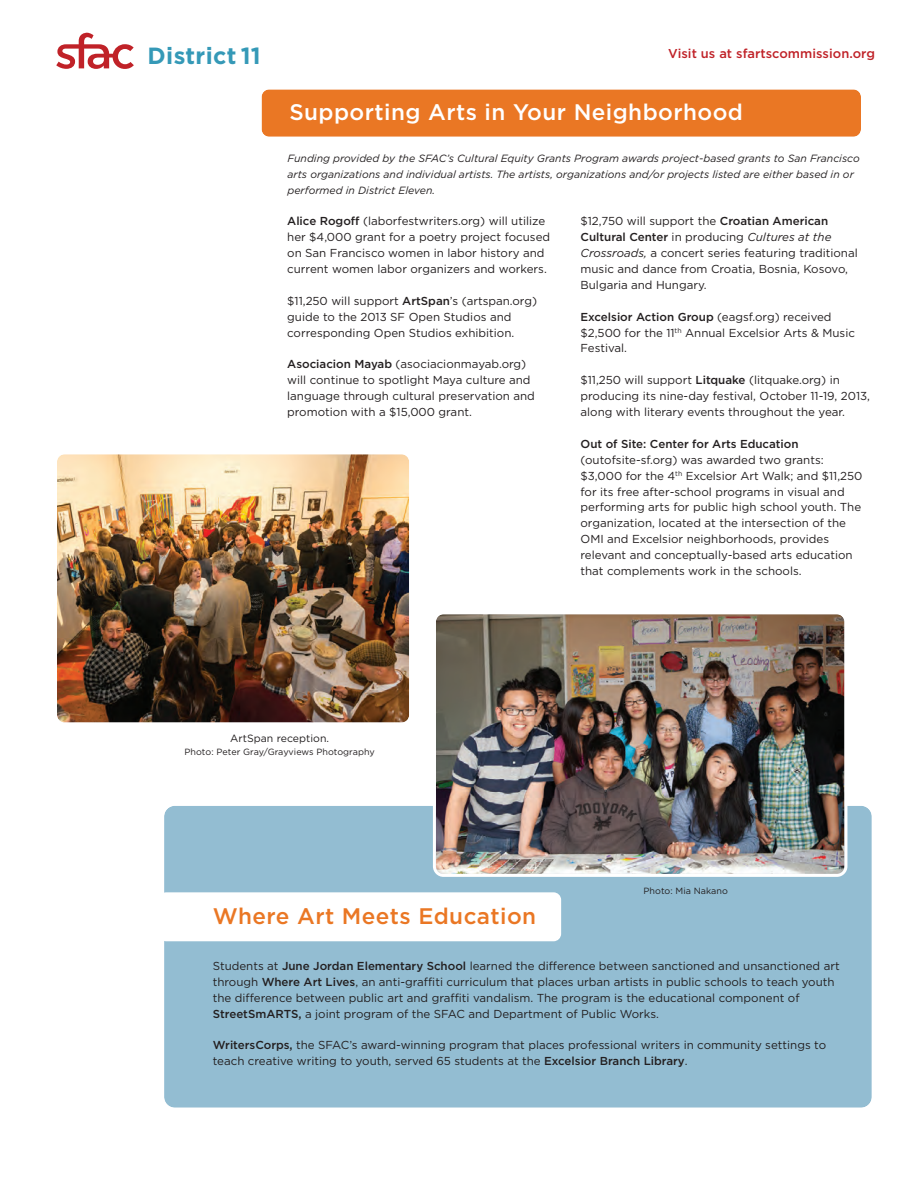
<style>
.page{position:relative;width:918px;height:1188px;background:#fff}
.page>*{position:absolute;margin:0;border:0;box-sizing:border-box;transform-origin:0 0}
.t1{font:700 23.4px "Gotham";letter-spacing:.015em;color:#3599b7}
.t2{font:500 22.5px "Gotham";letter-spacing:.02em;color:#fff}
.t3{font:500 22.5px "Gotham";letter-spacing:.02em;color:#ea7724}
.t4{font:500 12.9px "Gotham";letter-spacing:.005em;color:#c02228}
.t5{font:11.55px/15.9px "Gotham";color:#231f20}
.t6{font:500 11.55px "Gotham";color:#231f20}
.t7{font:italic 10.5px/15.9px "Gotham";color:#231f20}
.t8{font:10.5px "Gotham";letter-spacing:.005em;color:#231f20}
.t9{font:9px "Gotham";letter-spacing:.005em;color:#231f20}
.s1{font-weight:500}
.s2{font-style:italic}
</style>
<div class="page">
<div style="left:164px;top:806px;width:708px;height:302px;background:#93bdd2"></div>
<div style="left:159px;top:892px;width:402px;height:49px;background:#fff;border-radius:8px"></div>
<div style="left:261px;top:89px;width:600px;height:48px;background:#ea7724"></div>
<img style="left:57px;top:454px;width:352px;height:269px">
<img style="left:433px;top:614px;width:414px;height:263px">
<svg style="left:56px;top:33px;width:78px;height:36px"></svg>
<h1 class="t1" style="left:148px;top:47px;width:115px">District 11</h1>
<p class="t4" style="left:668px;top:49px;width:208px">Visit us at sfartscommission.org</p>
<h2 class="t2" style="left:289px;top:104px;width:455px">Supporting Arts in Your Neighborhood</h2>
<p class="t7" style="left:288px;top:151px;width:574px">Funding provided by the SFAC’s Cultural Equity Grants Program awards project-based grants to San Francisco arts organizations and individual artists. The artists, organizations and/or projects listed are either based in or performed in District Eleven.</p>
<p class="t5" style="left:287px;top:214px;width:264px"><span class="s1">Alice Rogoff</span> (laborfestwriters.org) will utilize her $4,000 grant for a poetry project focused on San Francisco women in labor history and current women labor organizers and workers.</p>
<p class="t5" style="left:287px;top:294px;width:251px">$11,250 will support <span class="s1">ArtSpan</span>’s (artspan.org) guide to the 2013 SF Open Studios and corresponding Open Studios exhibition.</p>
<p class="t5" style="left:287px;top:357px;width:249px"><span class="s1">Asociacion Mayab</span> (asociacionmayab.org) will continue to spotlight Maya culture and language through cultural preservation and promotion with a $15,000 grant.</p>
<p class="t5" style="left:580px;top:214px;width:279px">$12,750 will support the <span class="s1">Croatian American Cultural Center</span> in producing <span class="s2">Cultures at the Crossroads,</span> a concert series featuring traditional music and dance from Croatia, Bosnia, Kosovo, Bulgaria and Hungary.</p>
<p class="t5" style="left:581px;top:310px;width:276px"><span class="s1">Excelsior Action Group</span> (eagsf.org) received $2,500 for the 11<sup>th</sup> Annual Excelsior Arts &amp; Music<br>Festival.</p>
<p class="t5" style="left:581px;top:373px;width:291px">$11,250 will support <span class="s1">Litquake</span> (litquake.org) in producing its nine-day festival, October 11-19, 2013, along with literary events throughout the year.</p>
<p class="t6" style="left:581px;top:440px;width:220px">Out of Site: Center for Arts Education</p>
<p class="t5" style="left:581px;top:453px;width:283px">(outofsite-sf.org) was awarded two grants: $3,000 for the 4<sup>th</sup> Excelsior Art Walk; and $11,250 for its free after-school programs in visual and performing arts for public high school youth. The organization, located at the intersection of the OMI and Excelsior neighborhoods, provides relevant and conceptually-based arts education that complements work in the schools.</p>
<p class="t8" style="left:230px;top:734px;width:101px">ArtSpan reception.</p>
<p class="t9" style="left:185px;top:749px;width:192px">Photo: Peter Gray/Grayviews Photography</p>
<p class="t9" style="left:644px;top:887px;width:86px">Photo: Mia Nakano</p>
<h2 class="t3" style="left:213px;top:908px;width:325px">Where Art Meets Education</h2>
<p class="t5" style="left:213px;top:959px;width:629px">Students at <span class="s1">June Jordan Elementary School</span> learned the difference between sanctioned and unsanctioned art through <span class="s1">Where Art Lives</span>, an anti-graffiti curriculum that places urban artists in public schools to teach youth the difference between public art and graffiti vandalism. The program is the educational component of <span class="s1">StreetSmARTS,</span> a joint program of the SFAC and Department of Public Works.</p>
<p class="t5" style="left:213px;top:1038px;width:615px"><span class="s1">WritersCorps,</span> the SFAC’s award-winning program that places professional writers in community settings to teach creative writing to youth, served 65 students at the <span class="s1">Excelsior Branch Library</span>.</p>
</div>
